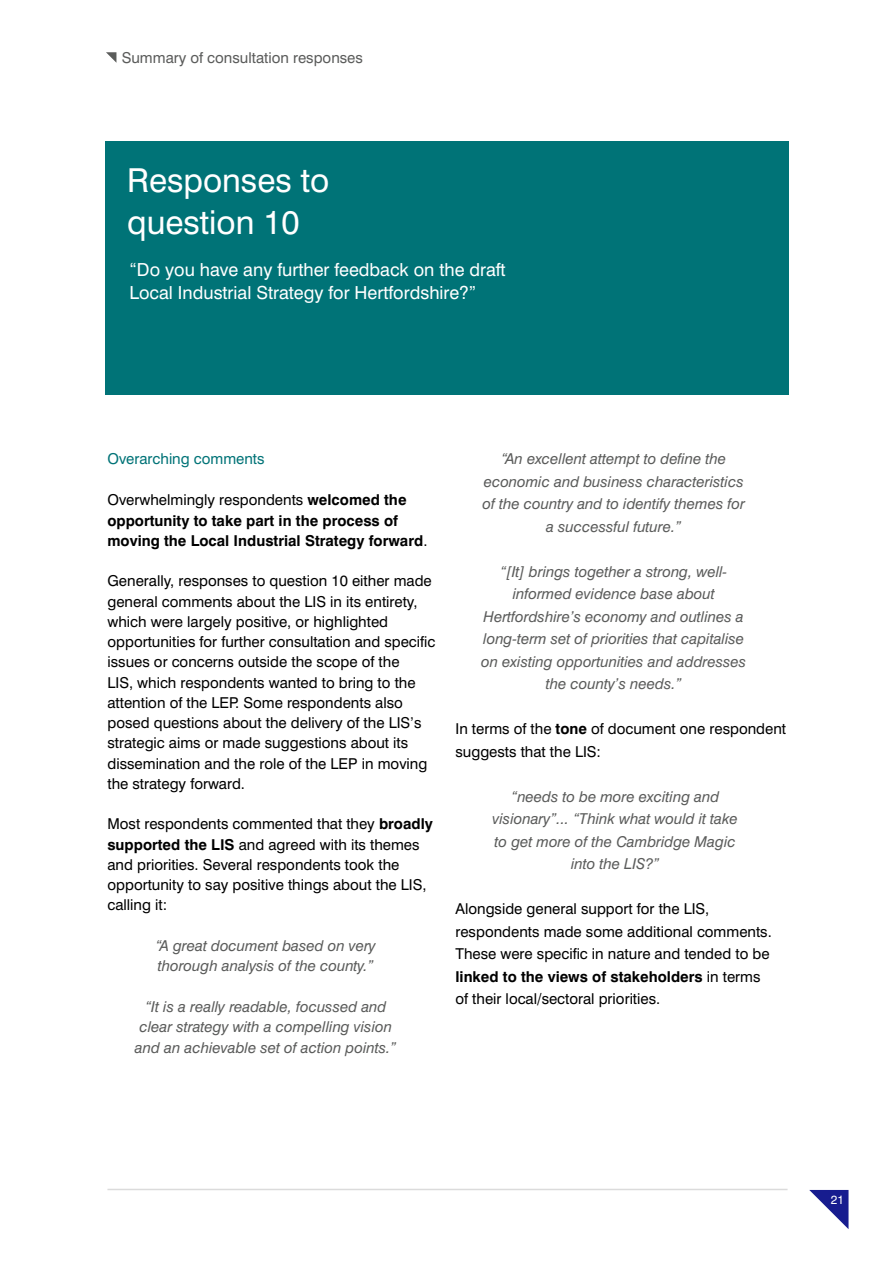
<style>
.page{position:relative;width:893px;height:1263px;background:#fff}
.page>*{position:absolute;margin:0;border:0;box-sizing:border-box;transform-origin:0 0}
.t1{font:33px/42px "Swiss 721 BT";color:#fff}
.t2{font:18px/22.5px "Swiss 721 BT";color:#fff}
.t3{font:15px/20.2px "Swiss 721 BT";color:#000}
.t4{font:italic 15px/22.5px "Swiss 721 BT";color:#5b5c5b;text-align:center}
.t5{font:700 15px/20.2px "Swiss 721 BT";color:#000}
.t6{font:15px "Swiss 721 BT";color:#5b5c5b}
.t7{font:15px "Swiss 721 BT";color:#007377}
.t8{font:12px "Swiss 721 BT";color:#fff}
.s1{font-weight:400}
.s2{font-weight:700}
</style>
<div class="page">
<svg style="left:106px;top:52px;width:10px;height:10px"></svg>
<div style="left:105px;top:141px;width:683px;height:254px;background:#007377"></div>
<hr style="left:107px;top:1189px;width:681px;height:1px;background:#dbdbdb">
<svg style="left:809px;top:1190px;width:39px;height:39px"></svg>
<p class="t6" style="left:122px;top:48px;width:243px">Summary of consultation responses</p>
<h1 class="t1" style="left:127px;top:159px;width:204px">Responses to question 10</h1>
<p class="t2" style="left:130px;top:259px;width:378px">“Do you have any further feedback on the draft<br>Local Industrial Strategy for Hertfordshire?”</p>
<p class="t7" style="left:107px;top:450px;width:159px">Overarching comments</p>
<p class="t5" style="left:107px;top:490px;width:322px"><span class="s1">Overwhelmingly respondents</span> welcomed the opportunity to take part in the process of moving the Local Industrial Strategy forward<span class="s1">.</span></p>
<p class="t3" style="left:107px;top:571px;width:329px">Generally, responses to question 10 either made general comments about the LIS in its entirety, which were largely positive, or highlighted opportunities for further consultation and specific issues or concerns outside the scope of the<br>LIS, which respondents wanted to bring to the attention of the LEP. Some respondents also posed questions about the delivery of the LIS’s strategic aims or made suggestions about its dissemination and the role of the LEP in moving the strategy forward.</p>
<p class="t3" style="left:107px;top:814px;width:327px">Most respondents commented that they <span class="s2">broadly supported the LIS</span> and agreed with its themes and priorities. Several respondents took the opportunity to say positive things about the LIS, calling it:</p>
<p class="t4" style="left:156px;top:935px;width:222px;line-height:20.2px;text-align:left">“A great document based on very thorough analysis of the county.”</p>
<p class="t4" style="left:135px;top:996px;width:263px;line-height:20.7px">“It is a really readable, focussed and clear strategy with a compelling vision and an achievable set of action points.”</p>
<p class="t4" style="left:482px;top:447px;width:264px">“An excellent attempt to define the economic and business characteristics of the country and to identify themes for a successful future.”</p>
<p class="t4" style="left:481px;top:560px;width:266px">“[It] brings together a strong, well&shy;informed evidence base about Hertfordshire’s economy and outlines a long-term set of priorities that capitalise on existing opportunities and addresses the county’s needs.”</p>
<p class="t3" style="left:455px;top:717px;width:332px;line-height:22.5px">In terms of the <span class="s2">tone</span> of document one respondent suggests that the LIS:</p>
<p class="t4" style="left:493px;top:785px;width:247px">“needs to be more exciting and visionary”... “Think what would it take to get more of the Cambridge Magic into the LIS?”</p>
<p class="t3" style="left:455px;top:897px;width:318px;line-height:22.5px">Alongside general support for the LIS, respondents made some additional comments.<br>These were specific in nature and tended to be <span class="s2">linked to the views of stakeholders</span> in terms of their local/sectoral priorities.</p>
<p class="t8" style="left:831px;top:1192px;width:15px">21</p>
</div>
